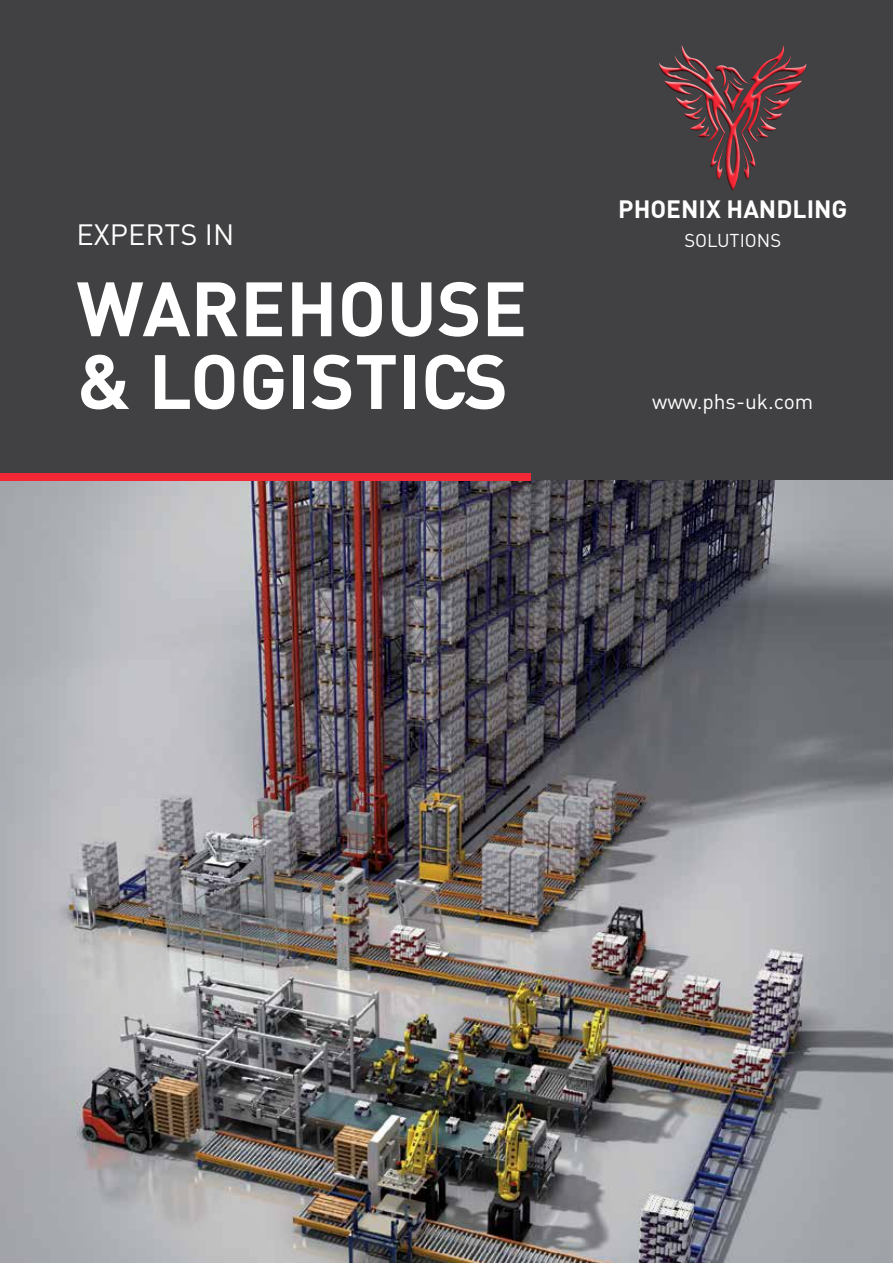
<style>
.page{position:relative;width:893px;height:1263px;background:#fff}
.page>*{position:absolute;margin:0;border:0;box-sizing:border-box;transform-origin:0 0}
.t1{font:700 75.6px/72.8px "DIN";color:#fff}
.t2{font:28.95px "DIN";color:#fff}
.t3{font:700 24.45px "DIN";color:#fff}
.t4{font:21px "DIN";color:#fff}
.t5{font:18.45px "DIN";color:#fff}
</style>
<div class="page">
<div style="left:1px;top:0;width:892px;height:496px;background:#414042"></div>
<img style="left:0;top:480px;width:893px;height:783px">
<svg style="left:659px;top:45px;width:147px;height:146px"></svg>
<div style="left:741px;top:145px;width:11px;height:35px;background:#fff;opacity:.75"></div>
<div style="left:741px;top:146px;width:10px;height:35px;background:#000;opacity:.75"></div>
<div style="left:0;top:473px;width:530px;height:8px;background:#f32735"></div>
<p class="t2" style="left:77px;top:217px;width:159px">EXPERTS IN</p>
<p class="t1" style="left:77px;top:269px;width:452px">WAREHOUSE &amp; LOGISTICS</p>
<p class="t3" style="left:618px;top:194px;width:230px">PHOENIX HANDLING</p>
<p class="t5" style="left:684px;top:228px;width:98px">SOLUTIONS</p>
<p class="t4" style="left:652px;top:388px;width:163px">www.phs-uk.com</p>
</div>
